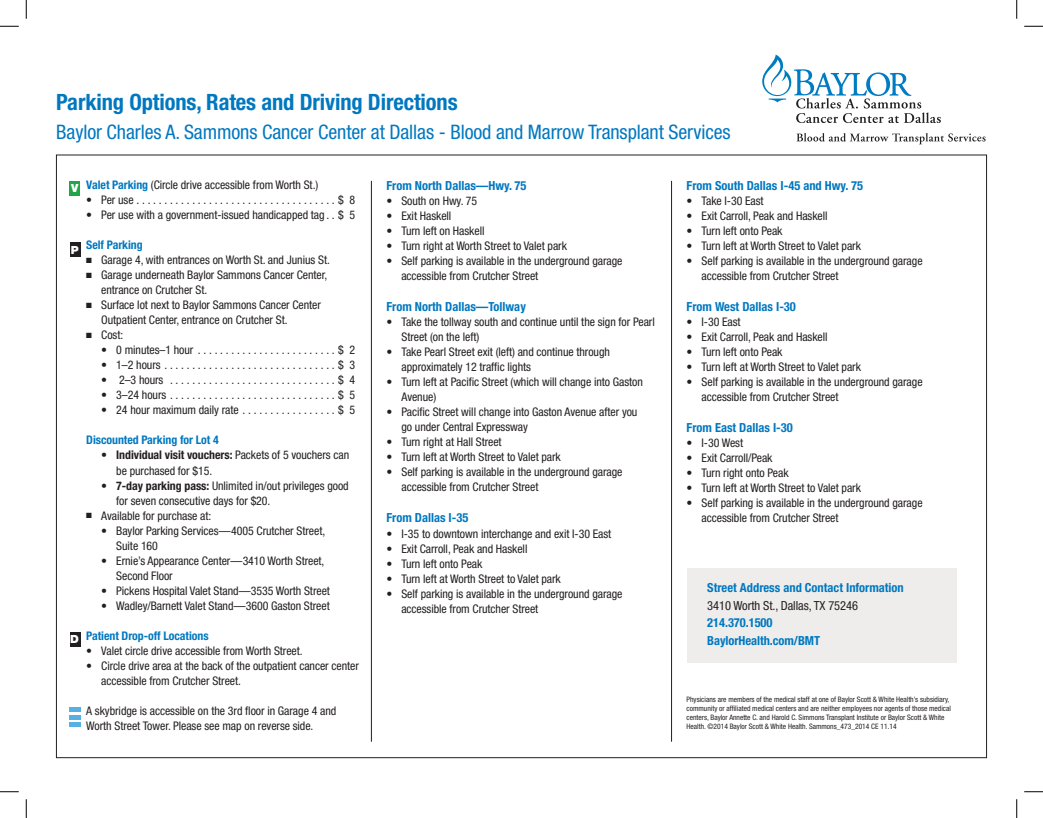
<style>
.page{position:relative;width:1043px;height:818px;background:#fff}
.page>*{position:absolute;margin:0;border:0;box-sizing:border-box;transform-origin:0 0}
.t1{font:700 condensed 22.5px "Helvetica Neue LT Std";letter-spacing:-.005em;color:#0078c0}
.t2{font:condensed 20px "Helvetica Neue LT Std";letter-spacing:-.005em;color:#0078c0}
.t3{font:700 condensed 12.5px/17.5px "Helvetica Neue LT Std";color:#0078c0}
.t4{font:condensed 12.5px "Helvetica Neue LT Std";letter-spacing:-.005em;color:#231f20}
.t5{font:condensed 11.88px/15px "Helvetica Neue LT Std";letter-spacing:-.005em;color:#231f20}
.t6{font:700 condensed 11.88px "Helvetica Neue LT Std";letter-spacing:-.005em;color:#0078c0}
.t7{font:900 11.25px "Helvetica Neue LT Std";color:#fff}
.t8{font:condensed 7.5px/9px "Helvetica Neue LT Std";color:#231f20}
.s1{font-weight:700;color:#0078c0}
.s2{font-weight:700}
</style>
<div class="page">
<div style="left:687px;top:568px;width:269px;height:94px;background:#efedec"></div>
<hr style="left:371px;top:181px;width:1px;height:560px;background:#231f20">
<hr style="left:671px;top:181px;width:1px;height:560px;background:#231f20">
<hr style="left:69px;top:707px;width:11px;height:4px;background:#57b0e2">
<div style="left:69px;top:181px;width:11px;height:14px;background:#21a549"></div>
<div style="left:70px;top:242px;width:10px;height:14px;background:#231f20"></div>
<div style="left:70px;top:631px;width:10px;height:15px;background:#231f20"></div>
<div style="left:69px;top:714px;width:11px;height:5px;background:#57b0e2"></div>
<div style="left:69px;top:722px;width:11px;height:5px;background:#57b0e2"></div>
<svg style="left:762px;top:55px;width:178px;height:68px"></svg>
<svg style="left:796px;top:133px;width:189px;height:11px"></svg>
<svg style="left:0;top:25px;width:19px;height:2px"></svg>
<svg style="left:1024px;top:25px;width:18px;height:2px"></svg>
<svg style="left:0;top:791px;width:19px;height:1px"></svg>
<svg style="left:1024px;top:791px;width:18px;height:1px"></svg>
<svg style="left:25px;top:0;width:2px;height:19px"></svg>
<svg style="left:25px;top:799px;width:2px;height:19px"></svg>
<svg style="left:1016px;top:0;width:1px;height:19px"></svg>
<svg style="left:1016px;top:799px;width:1px;height:19px"></svg>
<h1 class="t1" style="left:56px;top:88px;width:403px">Parking Options, Rates and Driving Directions</h1>
<h2 class="t2" style="left:56px;top:120px;width:676px">Baylor Charles A. Sammons Cancer Center at Dallas - Blood and Marrow Transplant Services</h2>
<p class="t3" style="left:386px;top:176px;width:142px">From North Dallas—Hwy. 75</p>
<p class="t5" style="left:386px;top:193px;width:92px">• South on Hwy. 75</p>
<p class="t5" style="left:386px;top:208px;width:66px">• Exit Haskell</p>
<p class="t5" style="left:386px;top:223px;width:100px">• Turn left on Haskell</p>
<p class="t5" style="left:386px;top:238px;width:182px">• Turn right at Worth Street to Valet park</p>
<p class="t5" style="left:401px;top:253px;width:222px;text-indent:-15px">• Self parking is available in the underground garage accessible from Crutcher Street</p>
<p class="t3" style="left:386px;top:298px;width:141px">From North Dallas—Tollway</p>
<p class="t5" style="left:401px;top:314px;width:255px;text-indent:-15px">• Take the tollway south and continue until the sign for Pearl<br>Street (on the left)</p>
<p class="t5" style="left:401px;top:344px;width:210px;text-indent:-15px">• Take Pearl Street exit (left) and continue through approximately 12 traffic lights</p>
<p class="t5" style="left:401px;top:374px;width:243px;text-indent:-15px">• Turn left at Pacific Street (which will change into Gaston<br>Avenue)</p>
<p class="t5" style="left:401px;top:404px;width:237px;text-indent:-15px">• Pacific Street will change into Gaston Avenue after you go under Central Expressway</p>
<p class="t5" style="left:386px;top:434px;width:117px">• Turn right at Hall Street</p>
<p class="t5" style="left:386px;top:449px;width:176px">• Turn left at Worth Street to Valet park</p>
<p class="t5" style="left:401px;top:464px;width:222px;text-indent:-15px">• Self parking is available in the underground garage accessible from Crutcher Street</p>
<p class="t3" style="left:386px;top:509px;width:84px">From Dallas I-35</p>
<p class="t5" style="left:386px;top:525px;width:226px">• I-35 to downtown interchange and exit I-30 East</p>
<p class="t5" style="left:386px;top:540px;width:142px">• Exit Carroll, Peak and Haskell</p>
<p class="t5" style="left:386px;top:555px;width:97px">• Turn left onto Peak</p>
<p class="t5" style="left:386px;top:570px;width:176px">• Turn left at Worth Street to Valet park</p>
<p class="t5" style="left:401px;top:585px;width:222px;text-indent:-15px">• Self parking is available in the underground garage accessible from Crutcher Street</p>
<p class="t5" style="left:86px;top:177px;width:233px"><span class="s1">Valet Parking</span> (Circle drive accessible from Worth St.)</p>
<p class="t5" style="left:86px;top:192px;width:270px">• Per use . . . . . . . . . . . . . . . . . . . . . . . . . . . . . . . . . . . . $ 8</p>
<p class="t5" style="left:86px;top:207px;width:270px">• Per use with a government-issued handicapped tag . . $ 5</p>
<p class="t6" style="left:86px;top:238px;width:58px">Self Parking</p>
<p class="t5" style="left:86px;top:252px;width:245px">■ Garage 4, with entrances on Worth St. and Junius St.</p>
<p class="t5" style="left:101px;top:267px;width:227px;text-indent:-15px">■ Garage underneath Baylor Sammons Cancer Center, entrance on Crutcher St.</p>
<p class="t5" style="left:101px;top:297px;width:221px;text-indent:-15px">■ Surface lot next to Baylor Sammons Cancer Center<br>Outpatient Center, entrance on Crutcher St.</p>
<p class="t5" style="left:86px;top:327px;width:38px">■ Cost:</p>
<p class="t5" style="left:101px;top:342px;width:98px">• 0 minutes–1 hour..........................</p>
<p class="t5" style="left:338px;top:342px;width:18px">$ 2</p>
<p class="t5" style="left:101px;top:357px;width:255px">• 1–2 hours . . . . . . . . . . . . . . . . . . . . . . . . . . . . . . . $ 3</p>
<p class="t5" style="left:101px;top:372px;width:70px">• 2–3 hours ...............................</p>
<p class="t5" style="left:338px;top:372px;width:18px">$ 4</p>
<p class="t5" style="left:101px;top:387px;width:255px">• 3–24 hours . . . . . . . . . . . . . . . . . . . . . . . . . . . . . . $ 5</p>
<p class="t5" style="left:101px;top:402px;width:143px">• 24 hour maximum daily rate..................</p>
<p class="t5" style="left:338px;top:402px;width:18px">$ 5</p>
<p class="t6" style="left:86px;top:433px;width:134px">Discounted Parking for Lot 4</p>
<p class="t5" style="left:116px;top:447px;width:234px;text-indent:-15px">• <span class="s2">Individual visit vouchers:</span> Packets of 5 vouchers can be purchased for $15.</p>
<p class="t5" style="left:116px;top:477px;width:234px;text-indent:-15px">• <span class="s2">7-day parking pass:</span> Unlimited in/out privileges good for seven consecutive days for $20.</p>
<p class="t5" style="left:86px;top:507px;width:127px">■ Available for purchase at:</p>
<p class="t5" style="left:116px;top:522px;width:210px;text-indent:-15px">• Baylor Parking Services—4005 Crutcher Street,<br>Suite 160</p>
<p class="t5" style="left:116px;top:552px;width:210px;text-indent:-15px">• Ernie’s Appearance Center—3410 Worth Street,<br>Second Floor</p>
<p class="t5" style="left:101px;top:582px;width:230px">• Pickens Hospital Valet Stand—3535 Worth Street</p>
<p class="t5" style="left:101px;top:597px;width:230px">• Wadley/Barnett Valet Stand—3600 Gaston Street</p>
<p class="t6" style="left:86px;top:628px;width:124px">Patient Drop-off Locations</p>
<p class="t5" style="left:86px;top:642px;width:218px">• Valet circle drive accessible from Worth Street.</p>
<p class="t5" style="left:101px;top:657px;width:259px;text-indent:-15px">• Circle drive area at the back of the outpatient cancer center accessible from Crutcher Street.</p>
<p class="t5" style="left:86px;top:702px;width:251px">A skybridge is accessible on the 3rd floor in Garage 4 and<br>Worth Street Tower. Please see map on reverse side.</p>
<p class="t3" style="left:686px;top:176px;width:178px">From South Dallas I-45 and Hwy. 75</p>
<p class="t5" style="left:686px;top:193px;width:79px">• Take I-30 East</p>
<p class="t5" style="left:686px;top:208px;width:142px">• Exit Carroll, Peak and Haskell</p>
<p class="t5" style="left:686px;top:223px;width:97px">• Turn left onto Peak</p>
<p class="t5" style="left:686px;top:238px;width:176px">• Turn left at Worth Street to Valet park</p>
<p class="t5" style="left:701px;top:253px;width:222px;text-indent:-15px">• Self parking is available in the underground garage accessible from Crutcher Street</p>
<p class="t3" style="left:686px;top:298px;width:111px">From West Dallas I-30</p>
<p class="t5" style="left:686px;top:314px;width:56px">• I-30 East</p>
<p class="t5" style="left:686px;top:329px;width:142px">• Exit Carroll, Peak and Haskell</p>
<p class="t5" style="left:686px;top:344px;width:97px">• Turn left onto Peak</p>
<p class="t5" style="left:686px;top:359px;width:176px">• Turn left at Worth Street to Valet park</p>
<p class="t5" style="left:701px;top:374px;width:222px;text-indent:-15px">• Self parking is available in the underground garage accessible from Crutcher Street</p>
<p class="t3" style="left:686px;top:419px;width:108px">From East Dallas I-30</p>
<p class="t5" style="left:686px;top:435px;width:58px">• I-30 West</p>
<p class="t5" style="left:686px;top:450px;width:87px">• Exit Carroll/Peak</p>
<p class="t5" style="left:686px;top:465px;width:103px">• Turn right onto Peak</p>
<p class="t5" style="left:686px;top:480px;width:176px">• Turn left at Worth Street to Valet park</p>
<p class="t5" style="left:701px;top:495px;width:222px;text-indent:-15px">• Self parking is available in the underground garage accessible from Crutcher Street</p>
<p class="t7" style="left:71px;top:181px;width:9px">V</p>
<p class="t7" style="left:71px;top:243px;width:9px">P</p>
<p class="t3" style="left:707px;top:578px;width:198px">Street Address and Contact Information</p>
<p class="t4" style="left:707px;top:598px;width:152px">3410 Worth St., Dallas, TX 75246</p>
<p class="t3" style="left:707px;top:613px;width:114px">214.370.1500<br>BaylorHealth.com/BMT</p>
<p class="t7" style="left:70px;top:632px;width:10px">D</p>
<p class="t8" style="left:686px;top:695px;width:266px">Physicians are members of the medical staff at one of Baylor Scott &amp; White Health’s subsidiary, community or affiliated medical centers and are neither employees nor agents of those medical centers, Baylor Annette C. and Harold C. Simmons Transplant Institute or Baylor Scott &amp; White Health. ©2014 Baylor Scott &amp; White Health. Sammons_473_2014 CE 11.14</p>
</div>
